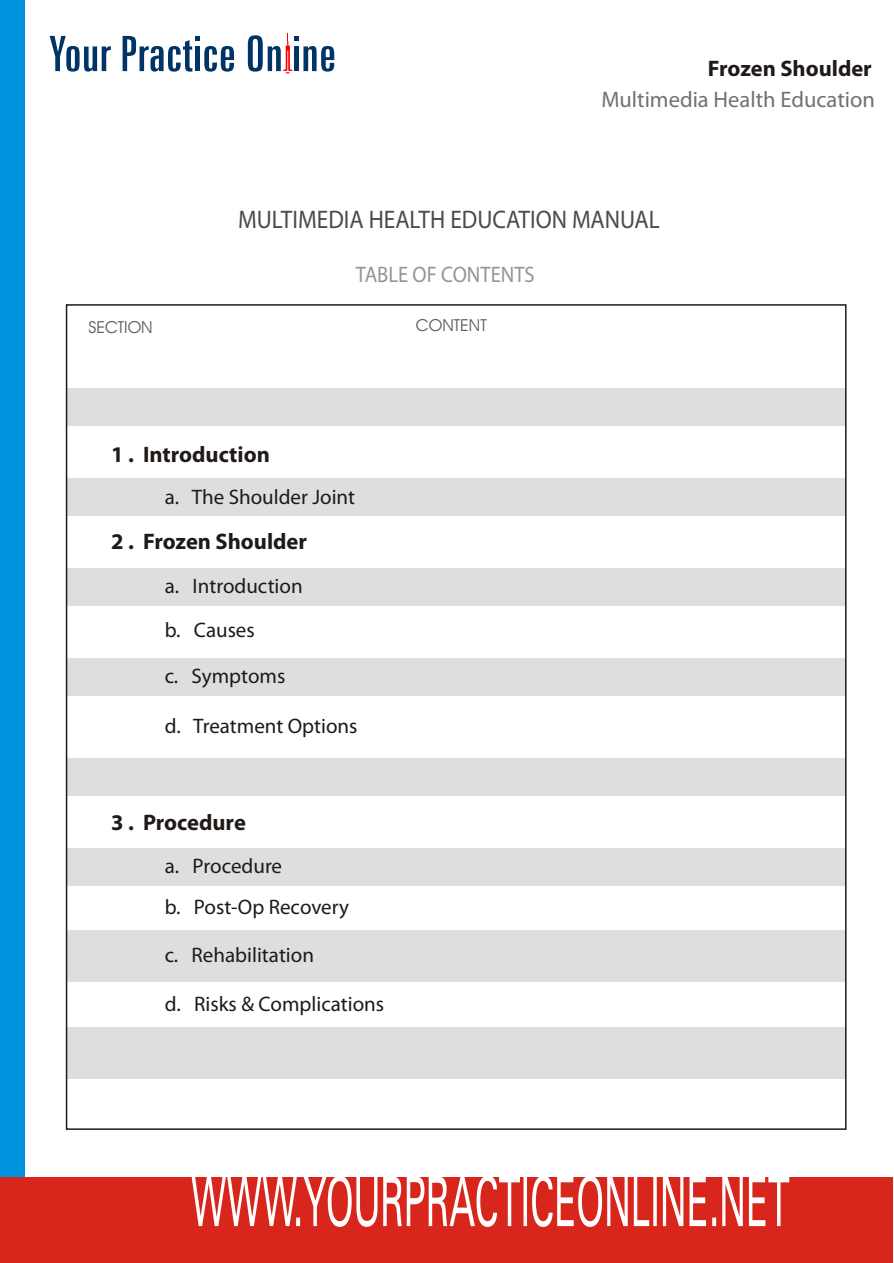
<style>
.page{position:relative;width:894px;height:1263px;background:#fff}
.page>*{position:absolute;margin:0;border:0;box-sizing:border-box;transform-origin:0 0}
.t1{font:25.5px "Myriad Pro";color:#4d4a47;scale:.91 1}
.t2{font:700 22.5px "Myriad Pro";color:#1f1a17}
.t3{font:22.5px "Myriad Pro";color:#737070}
.t4{font:22.5px "Myriad Pro";color:#969494;scale:.91 1}
.t5{font:21px/45px "Myriad Pro";color:#1f1a17}
.t6{font:16.65px "Avant Garde Bk BT";color:#615c5c;scale:1.04 1}
</style>
<div class="page">
<div style="left:67px;top:930px;width:779px;height:52px;background:#dedede"></div>
<div style="left:67px;top:388px;width:779px;height:38px;background:#dedede"></div>
<div style="left:67px;top:478px;width:778px;height:38px;background:#dedede"></div>
<div style="left:67px;top:568px;width:779px;height:38px;background:#dedede"></div>
<div style="left:67px;top:658px;width:778px;height:38px;background:#dedede"></div>
<div style="left:67px;top:758px;width:779px;height:38px;background:#dedede"></div>
<div style="left:67px;top:848px;width:779px;height:38px;background:#dedede"></div>
<div style="left:67px;top:1027px;width:779px;height:52px;background:#dedede"></div>
<svg style="left:248px;top:33px;width:86px;height:40px"></svg>
<div style="left:294px;top:47px;width:5px;height:24px;background:#036"></div>
<svg style="left:123px;top:36px;width:111px;height:36px"></svg>
<svg style="left:50px;top:36px;width:61px;height:36px"></svg>
<div style="left:0;top:0;width:25px;height:1189px;background:#0094de"></div>
<div style="left:0;top:1177px;width:892px;height:86px;background:#d9261c"></div>
<svg style="left:192px;top:1177px;width:597px;height:50px"></svg>
<p class="t2" style="left:708px;top:59px;width:166px">Frozen Shoulder</p>
<p class="t3" style="left:601px;top:90px;width:275px">Multimedia Health Education</p>
<p class="t1" style="left:238px;top:209px;width:465px">MULTIMEDIA HEALTH EDUCATION MANUAL</p>
<p class="t4" style="left:356px;top:265px;width:198px">TABLE OF CONTENTS</p>
<p class="t6" style="left:88px;top:321px;width:63px">SECTION</p>
<p class="t6" style="left:416px;top:319px;width:70px">CONTENT</p>
<p class="t2" style="left:111px;top:446px;width:160px">1 . Introduction</p>
<p class="t5" style="left:165px;top:476px;width:192px">a. The Shoulder Joint</p>
<p class="t2" style="left:111px;top:532px;width:197px">2 . Frozen Shoulder</p>
<p class="t5" style="left:165px;top:565px;width:140px">a. Introduction b. Causes<br>c. Symptoms</p>
<p class="t5" style="left:165px;top:705px;width:194px">d. Treatment Options</p>
<p class="t2" style="left:111px;top:813px;width:136px">3 . Procedure</p>
<p class="t5" style="left:165px;top:845px;width:119px">a. Procedure</p>
<p class="t5" style="left:165px;top:886px;width:186px">b. Post-Op Recovery</p>
<p class="t5" style="left:165px;top:935px;width:151px">c. Rehabilitation</p>
<p class="t5" style="left:165px;top:983px;width:221px">d. Risks &amp; Complications</p>
</div>
